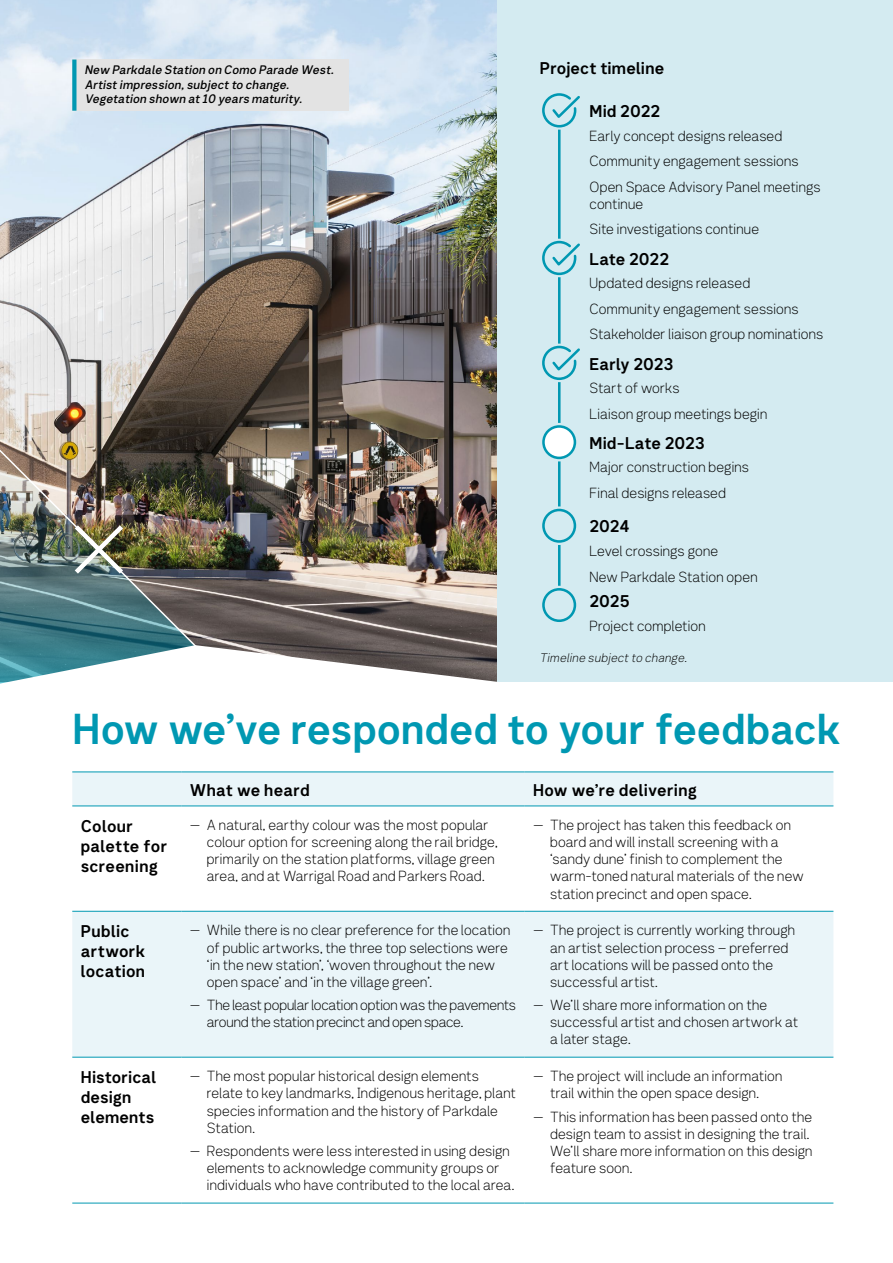
<style>
.page{position:relative;width:893px;height:1263px;background:#fff}
.page>*{position:absolute;margin:0;border:0;box-sizing:border-box;transform-origin:0 0}
.t1{font:42px "Network Sans 2019 Bold";letter-spacing:-.005em;color:#0098b2}
.t2{font:16.5px/19.8px "Network Sans 2019 Bold";letter-spacing:.005em;color:#000}
.t3{font:14.25px/17.1px "Network Sans 2019 Light";letter-spacing:.01em;color:#000}
.t4{font:14.25px/17.1px "Network Sans 2019 Light";letter-spacing:-.015em;color:#000}
.t5{font:italic 12px/14.4px "Network Sans 2019 Medium";letter-spacing:.01em;color:#000}
.t6{font:italic 12px "Network Sans 2019 Light";letter-spacing:.02em;color:#000}
</style>
<div class="page">
<img style="left:0;top:0;width:498px;height:645px">
<div style="left:498px;top:0;width:395px;height:682px;background:#d4ebf1"></div>
<hr style="left:558px;top:112px;width:3px;height:510px;background:#0098b2">
<div style="left:540px;top:91px;width:38px;height:39px;border:3px solid #d4ebf1;border-radius:50%"></div>
<svg style="left:541px;top:92px;width:39px;height:37px"></svg>
<div style="left:540px;top:239px;width:38px;height:38px;border:3px solid #d4ebf1;border-radius:50%"></div>
<svg style="left:541px;top:240px;width:39px;height:36px"></svg>
<div style="left:540px;top:344px;width:38px;height:38px;border:3px solid #d4ebf1;border-radius:50%"></div>
<svg style="left:541px;top:344px;width:39px;height:37px"></svg>
<svg style="left:541px;top:424px;width:36px;height:36px"></svg>
<div style="left:540px;top:423px;width:38px;height:38px;border:3px solid #d4ebf1;border-radius:50%"></div>
<div style="left:542px;top:425px;width:34px;height:34px;border:3px solid #0098b2;border-radius:50%"></div>
<div style="left:541px;top:508px;width:36px;height:36px;background:#d4ebf1;border-radius:50%"></div>
<div style="left:540px;top:506px;width:38px;height:39px;border:3px solid #d4ebf1;border-radius:50%"></div>
<div style="left:542px;top:509px;width:34px;height:34px;border:3px solid #0098b2;border-radius:50%"></div>
<div style="left:541px;top:587px;width:36px;height:36px;background:#d4ebf1;border-radius:50%"></div>
<div style="left:540px;top:586px;width:38px;height:38px;border:3px solid #d4ebf1;border-radius:50%"></div>
<div style="left:542px;top:588px;width:34px;height:34px;border:3px solid #0098b2;border-radius:50%"></div>
<div style="left:72px;top:772px;width:761px;height:33px;background:#eaf5f9"></div>
<svg style="left:72px;top:806px;width:761px;height:397px"></svg>
<hr style="left:72px;top:771px;width:109px;height:1px;background:#0098b2">
<hr style="left:181px;top:771px;width:344px;height:1px;background:#0098b2">
<hr style="left:525px;top:771px;width:308px;height:1px;background:#0098b2">
<hr style="left:72px;top:805px;width:109px;height:1px;background:#0098b2">
<hr style="left:181px;top:805px;width:344px;height:1px;background:#0098b2">
<hr style="left:525px;top:805px;width:308px;height:1px;background:#0098b2">
<hr style="left:72px;top:911px;width:109px;height:1px;background:#0098b2">
<hr style="left:181px;top:911px;width:344px;height:1px;background:#0098b2">
<hr style="left:525px;top:911px;width:308px;height:1px;background:#0098b2">
<hr style="left:72px;top:1057px;width:109px;height:1px;background:#0098b2">
<hr style="left:181px;top:1057px;width:344px;height:1px;background:#0098b2">
<hr style="left:525px;top:1057px;width:308px;height:1px;background:#0098b2">
<hr style="left:72px;top:1203px;width:109px;height:1px;background:#0098b2">
<hr style="left:181px;top:1203px;width:344px;height:1px;background:#0098b2">
<hr style="left:525px;top:1203px;width:308px;height:1px;background:#0098b2">
<div style="left:72px;top:60px;width:277px;height:51px;background:#e3e3e3"></div>
<svg style="left:72px;top:60px;width:4px;height:51px"></svg>
<img style="left:0;top:405px;width:269px;height:240px">
<img style="left:0;top:430px;width:217px;height:215px">
<img style="left:70px;top:520px;width:58px;height:58px">
<svg style="left:0;top:645px;width:498px;height:39px"></svg>
<p class="t5" style="left:85px;top:62px;width:251px">New Parkdale Station on Como Parade West.<br>Artist impression, subject to change.<br>Vegetation shown at 10 years maturity.</p>
<p class="t2" style="left:540px;top:57px;width:126px">Project timeline</p>
<p class="t2" style="left:589px;top:100px;width:72px">Mid 2022</p>
<p class="t3" style="left:589px;top:122px;width:233px;line-height:25.7px">Early concept designs released<br>Community engagement sessions<br>Open Space Advisory Panel meetings</p>
<p class="t3" style="left:589px;top:190px;width:171px;line-height:25.7px">continue<br>Site investigations continue</p>
<p class="t2" style="left:589px;top:248px;width:81px">Late 2022</p>
<p class="t3" style="left:589px;top:269px;width:235px;line-height:25.7px">Updated designs released<br>Community engagement sessions<br>Stakeholder liaison group nominations</p>
<p class="t2" style="left:589px;top:353px;width:86px">Early 2023</p>
<p class="t3" style="left:589px;top:374px;width:179px;line-height:25.7px">Start of works<br>Liaison group meetings begin</p>
<p class="t2" style="left:589px;top:432px;width:117px">Mid-Late 2023</p>
<p class="t3" style="left:589px;top:454px;width:161px;line-height:25.7px">Major construction begins<br>Final designs released</p>
<p class="t2" style="left:589px;top:516px;width:42px">2024</p>
<p class="t3" style="left:589px;top:537px;width:169px;line-height:25.7px">Level crossings gone<br>New Parkdale Station open</p>
<p class="t2" style="left:589px;top:591px;width:42px">2025</p>
<p class="t3" style="left:589px;top:616px;width:118px">Project completion</p>
<p class="t6" style="left:540px;top:648px;width:149px">Timeline subject to change.</p>
<h1 class="t1" style="left:73px;top:693px;width:770px">How we’ve responded to your feedback</h1>
<p class="t2" style="left:190px;top:779px;width:121px">What we heard</p>
<p class="t2" style="left:533px;top:779px;width:166px">How we’re delivering</p>
<p class="t2" style="left:81px;top:815px;width:88px">Colour palette for screening</p>
<p class="t3" style="left:207px;top:816px;width:292px;text-indent:-17px">— A natural, earthy colour was the most popular colour option for screening along the rail bridge, primarily on the station platforms, village green area, and at Warrigal Road and Parkers Road.</p>
<p class="t3" style="left:550px;top:816px;width:255px;text-indent:-17px">— The project has taken this feedback on board and will install screening with a ‘sandy dune’ finish to complement the warm-toned natural materials of the new station precinct and open space.</p>
<p class="t2" style="left:81px;top:921px;width:66px">Public artwork location</p>
<p class="t3" style="left:207px;top:921px;width:305px;text-indent:-17px">— While there is no clear preference for the location of public artworks, the three top selections were ‘in the new station’, ‘woven throughout the new open space’ and ‘in the village green’.</p>
<p class="t4" style="left:207px;top:996px;width:311px;text-indent:-17px">— The least popular location option was the pavements around the station precinct and open space.</p>
<p class="t3" style="left:550px;top:921px;width:246px;text-indent:-17px">— The project is currently working through an artist selection process – preferred art locations will be passed onto the successful artist.</p>
<p class="t3" style="left:550px;top:996px;width:250px;text-indent:-17px">— We’ll share more information on the successful artist and chosen artwork at a later stage.</p>
<p class="t2" style="left:81px;top:1066px;width:77px">Historical design elements</p>
<p class="t3" style="left:207px;top:1067px;width:311px;text-indent:-17px">— The most popular historical design elements relate to key landmarks, Indigenous heritage, plant species information and the history of Parkdale Station.</p>
<p class="t3" style="left:207px;top:1142px;width:309px;text-indent:-17px">— Respondents were less interested in using design elements to acknowledge community groups or individuals who have contributed to the local area.</p>
<p class="t3" style="left:533px;top:1067px;width:251px;text-align:center">— The project will include an information trail within the open space design.</p>
<p class="t3" style="left:550px;top:1107px;width:264px;text-indent:-17px">— This information has been passed onto the design team to assist in designing the trail.<br>We’ll share more information on this design feature soon.</p>
</div>
